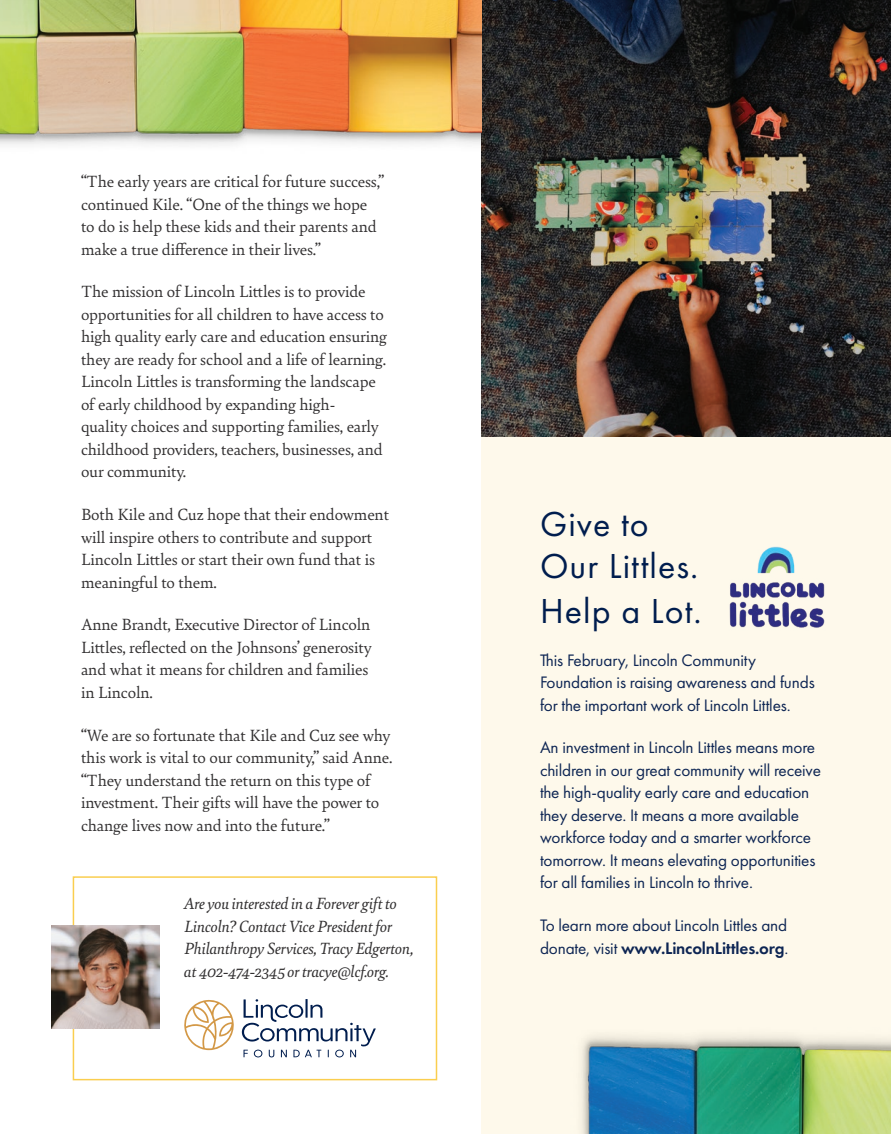
<style>
.page{position:relative;width:891px;height:1134px;background:#fff}
.page>*{position:absolute;margin:0;border:0;box-sizing:border-box;transform-origin:0 0}
.t1{font:36px/43.5px "Futura PT";letter-spacing:.03em;color:#001d4e}
.t2{font:17.25px/22.5px "Bely";letter-spacing:-.01em;color:#312f30}
.t3{font:17.25px/22.5px "Futura PT";letter-spacing:-.01em;color:#0d2553}
.t4{font:italic 17.25px/22.5px "Bely";letter-spacing:-.01em;color:#312f30}
.s1{font-weight:600}
</style>
<div class="page">
<div style="left:73px;top:876px;width:364px;height:204px;border:2px solid #face4f"></div>
<div style="left:482px;top:424px;width:409px;height:710px;background:#fef9eb"></div>
<img style="left:482px;top:0;width:409px;height:436px">
<img style="left:0;top:0;width:482px;height:159px">
<img style="left:729px;top:546px;width:96px;height:82px">
<svg style="left:184px;top:999px;width:192px;height:58px"></svg>
<img style="left:52px;top:925px;width:108px;height:104px">
<img style="left:581px;top:1035px;width:309px;height:99px">
<p class="t2" style="left:81px;top:169px;width:305px">“The early years are critical for future success,” continued Kile. “One of the things we hope to do is help these kids and their parents and make a true difference in their lives.”</p>
<p class="t2" style="left:81px;top:280px;width:308px">The mission of Lincoln Littles is to provide opportunities for all children to have access to high quality early care and education ensuring they are ready for school and a life of learning.<br>Lincoln Littles is transforming the landscape of early childhood by expanding high-<br>quality choices and supporting families, early childhood providers, teachers, businesses, and our community.</p>
<p class="t2" style="left:81px;top:502px;width:310px">Both Kile and Cuz hope that their endowment will inspire others to contribute and support Lincoln Littles or start their own fund that is meaningful to them.</p>
<p class="t2" style="left:81px;top:612px;width:292px">Anne Brandt, Executive Director of Lincoln Littles, reflected on the Johnsons’ generosity and what it means for children and families in Lincoln.</p>
<p class="t2" style="left:81px;top:723px;width:313px">“We are so fortunate that Kile and Cuz see why this work is vital to our community,” said Anne. “They understand the return on this type of investment. Their gifts will have the power to change lives now and into the future.”</p>
<p class="t4" style="left:184px;top:891px;width:231px">Are you interested in a Forever gift to Lincoln? Contact Vice President for Philanthropy Services, Tracy Edgerton, at 402-474-2345 or tracye@lcf.org.</p>
<h1 class="t1" style="left:540px;top:502px;width:163px">Give to<br>Our Littles.<br>Help a Lot.</h1>
<p class="t3" style="left:540px;top:649px;width:276px">This February, Lincoln Community<br>Foundation is raising awareness and funds for the important work of Lincoln Littles.</p>
<p class="t3" style="left:540px;top:736px;width:283px">An investment in Lincoln Littles means more children in our great community will receive the high-quality early care and education they deserve. It means a more available workforce today and a smarter workforce tomorrow. It means elevating opportunities for all families in Lincoln to thrive.</p>
<p class="t3" style="left:540px;top:914px;width:250px">To learn more about Lincoln Littles and donate, visit <span class="s1">www.LincolnLittles.org</span>.</p>
</div>
